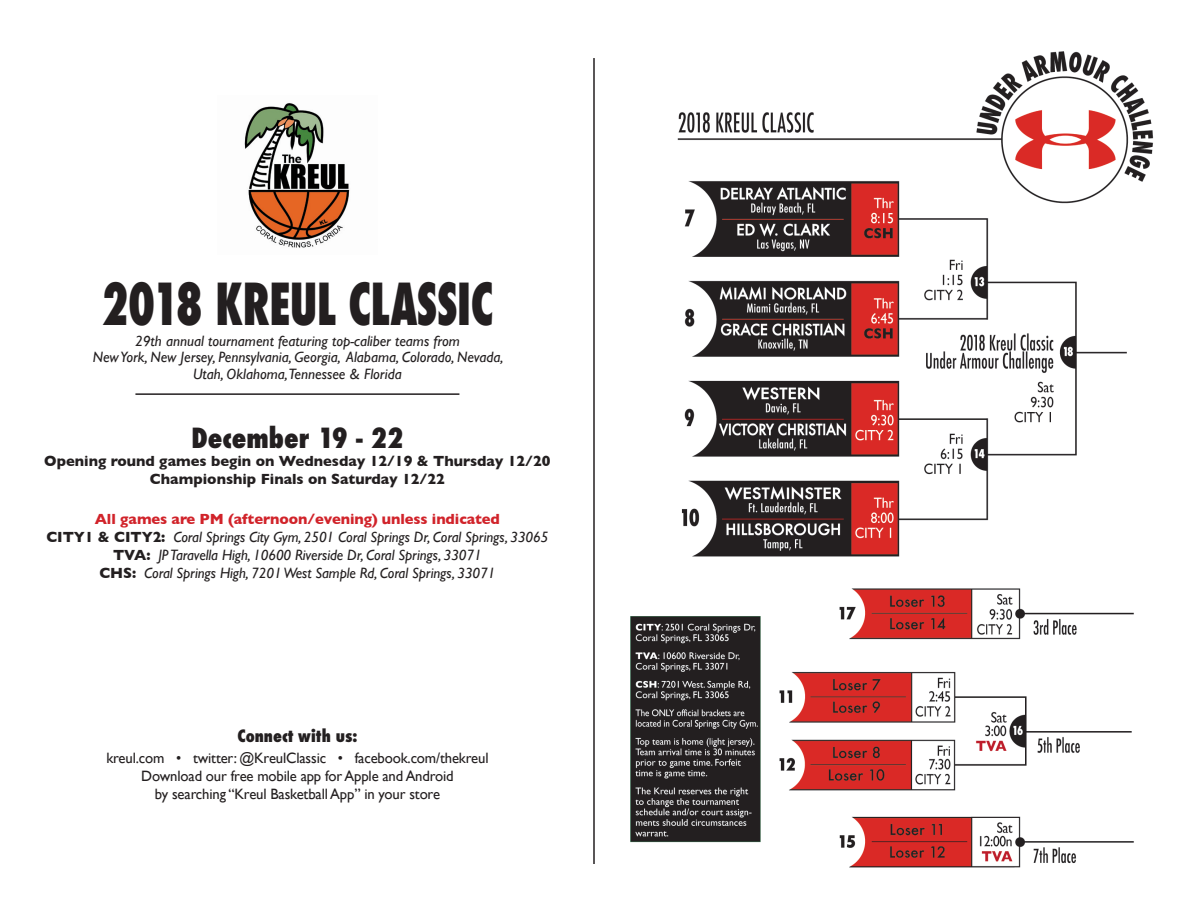
<style>
.page{position:relative;width:1188px;height:918px;background:#fff}
.page>*{position:absolute;margin:0;border:0;box-sizing:border-box;transform-origin:0 0}
.t1{font:800 condensed 56.25px "Futura";letter-spacing:-.01em;color:#231f20;scale:.8 1}
.t2{font:800 condensed 27px "Futura";color:#231f20}
.t3{font:800 condensed 16.5px "Futura";color:#231f20}
.t4{font:italic 15px "Gill Sans";letter-spacing:-.005em;color:#231f20}
.t5{font:15px "Gill Sans";letter-spacing:-.01em;color:#231f20}
.t6{font:700 15px "Gill Sans";color:#231f20}
.t7{font:700 15px "Gill Sans";letter-spacing:-.005em;color:#d1232a}
.s1{font-weight:700;font-style:normal}
</style>
<div class="page">
<hr style="left:593px;top:58px;width:2px;height:806px;background:#231f20">
<img style="left:630px;top:51px;width:524px;height:817px">
<hr style="left:135px;top:393px;width:324px;height:2px;background:#231f20">
<img style="left:244px;top:103px;width:106px;height:145px">
<p class="t1" style="left:102px;top:266px;width:491px">2018 KREUL CLASSIC</p>
<p class="t4" style="left:135px;top:332px;width:326px">29th annual tournament featuring top-caliber teams from</p>
<p class="t4" style="left:93px;top:349px;width:412px">New York, New Jersey, Pennsylvania, Georgia, Alabama, Colorado, Nevada,</p>
<p class="t4" style="left:193px;top:365px;width:210px">Utah, Oklahoma,Tennessee &amp; Florida</p>
<p class="t2" style="left:191px;top:419px;width:214px">December 19 - 22</p>
<p class="t6" style="left:44px;top:449px;width:508px">Opening round games begin on Wednesday 12/19 &amp; Thursday 12/20</p>
<p class="t6" style="left:150px;top:467px;width:296px">Championship Finals on Saturday 12/22</p>
<p class="t7" style="left:95px;top:507px;width:407px">All games are PM (afternoon/evening) unless indicated</p>
<p class="t4" style="left:46px;top:529px;width:504px"><span class="s1">CITY1 &amp; CITY2:</span> Coral Springs City Gym, 2501 Coral Springs Dr, Coral Springs, 33065</p>
<p class="t4" style="left:113px;top:547px;width:370px"><span class="s1">TVA:</span> JP Taravella High, 10600 Riverside Dr, Coral Springs, 33071</p>
<p class="t4" style="left:99px;top:565px;width:398px"><span class="s1">CHS:</span> Coral Springs High, 7201 West Sample Rd, Coral Springs, 33071</p>
<p class="t3" style="left:237px;top:725px;width:122px">Connect with us:</p>
<p class="t5" style="left:106px;top:749px;width:384px">kreul.com • twitter: @KreulClassic • facebook.com/thekreul</p>
<p class="t5" style="left:141px;top:767px;width:314px">Download our free mobile app for Apple and Android</p>
<p class="t5" style="left:155px;top:785px;width:287px">by searching “Kreul Basketball App” in your store</p>
</div>
